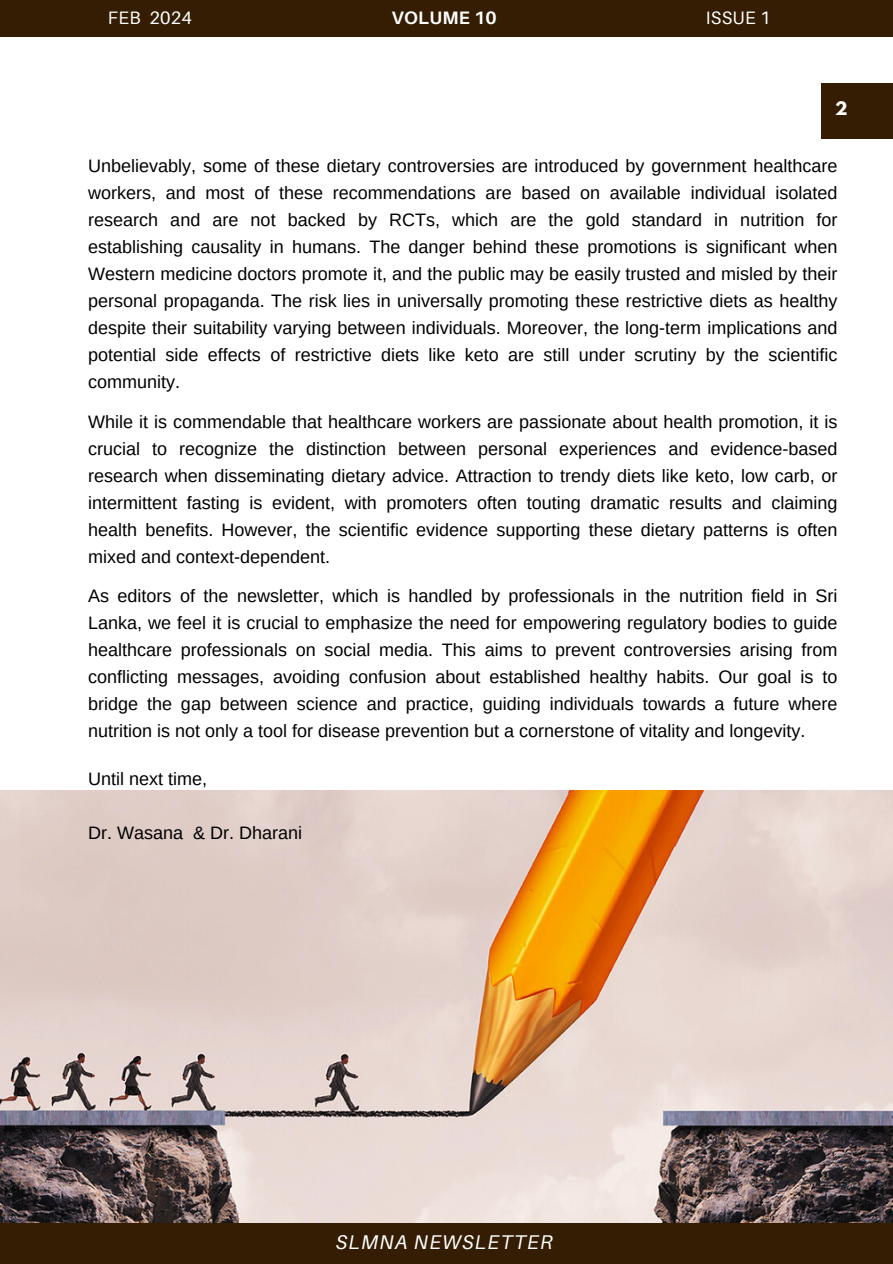
<style>
.page{position:relative;width:893px;height:1264px;background:#fff}
.page>*{position:absolute;margin:0;border:0;box-sizing:border-box;transform-origin:0 0}
.t1{font:italic 19.8px "Aileron";letter-spacing:-.325em;color:#fff}
.t2{font:18px/27px "Arimo";color:#000;text-align:justify}
.t3{font:18px "Aileron";letter-spacing:.015em;color:#fff}
.t4{font:700 18px "Aileron";letter-spacing:.015em;color:#fff}
.t5{font:700 16.5px "League Spartan";color:#fff}
</style>
<div class="page">
<div style="left:821px;top:83px;width:71px;height:56px;background:#341d02"></div>
<div style="left:0;top:0;width:892px;height:36px;background:#341d02"></div>
<img style="left:0;top:790px;width:892px;height:433px">
<div style="left:0;top:1223px;width:892px;height:40px;background:#341d02"></div>
<p class="t3" style="left:108px;top:6px;width:86px">FEB 2024</p>
<h2 class="t4" style="left:391px;top:6px;width:107px">VOLUME 10</h2>
<p class="t3" style="left:705px;top:6px;width:66px">ISSUE 1</p>
<h2 class="t5" style="left:835px;top:100px;width:14px">2</h2>
<p class="t2" style="left:88px;top:152px;width:750px">Unbelievably, some of these dietary controversies are introduced by government healthcare workers, and most of these recommendations are based on available individual isolated research and are not backed by RCTs, which are the gold standard in nutrition for establishing causality in humans. The danger behind these promotions is significant when Western medicine doctors promote it, and the public may be easily trusted and misled by their personal propaganda. The risk lies in universally promoting these restrictive diets as healthy despite their suitability varying between individuals. Moreover, the long-term implications and potential side effects of restrictive diets like keto are still under scrutiny by the scientific community.</p>
<p class="t2" style="left:88px;top:408px;width:750px">While it is commendable that healthcare workers are passionate about health promotion, it is crucial to recognize the distinction between personal experiences and evidence-based research when disseminating dietary advice. Attraction to trendy diets like keto, low carb, or intermittent fasting is evident, with promoters often touting dramatic results and claiming health benefits. However, the scientific evidence supporting these dietary patterns is often mixed and context-dependent.</p>
<p class="t2" style="left:88px;top:582px;width:750px">As editors of the newsletter, which is handled by professionals in the nutrition field in Sri Lanka, we feel it is crucial to emphasize the need for empowering regulatory bodies to guide healthcare professionals on social media. This aims to prevent controversies arising from conflicting messages, avoiding confusion about established healthy habits. Our goal is to bridge the gap between science and practice, guiding individuals towards a future where nutrition is not only a tool for disease prevention but a cornerstone of vitality and longevity.</p>
<p class="t2" style="left:88px;top:765px;width:120px">Until next time,</p>
<p class="t2" style="left:88px;top:819px;width:215px">Dr. Wasana &amp; Dr. Dharani</p>
<p class="t1" style="left:336px;top:1230px;width:223px">S L M N A N E W S LLEETTTTEERR</p>
</div>
